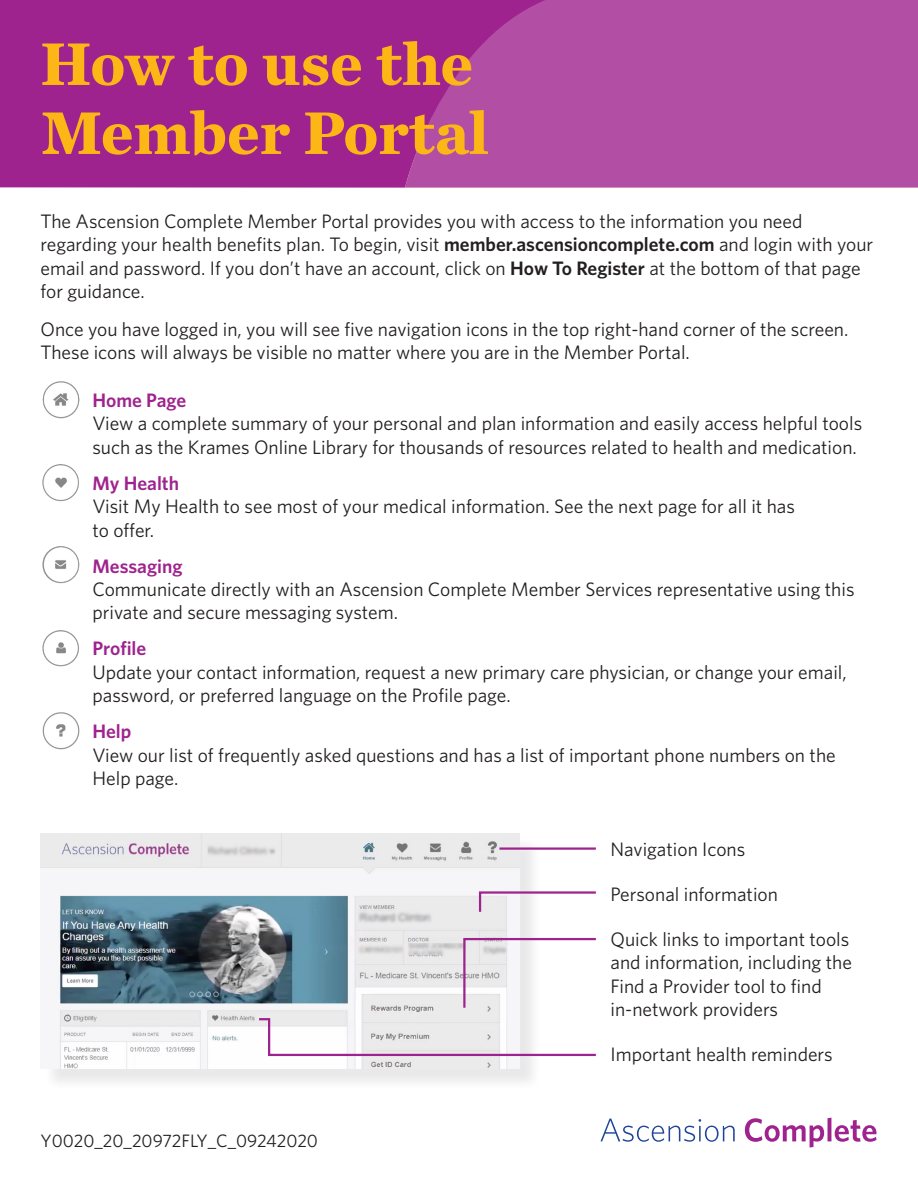
<style>
.page{position:relative;width:918px;height:1188px;background:#fff}
.page>*{position:absolute;margin:0;border:0;box-sizing:border-box;transform-origin:0 0}
.t1{font:700 63px/69px "Chronicle Text G1";color:#fcb615}
.t2{font:19.5px/23.4px "Whitney";color:#231f20}
.t3{font:18px "Whitney";color:#231f20}
.s1{font-weight:600}
.s2{font-weight:600;color:#9f238e}
</style>
<div class="page">
<div style="left:545px;top:0;width:373px;height:188px;background:#b24fa4"></div>
<svg style="left:0;top:0;width:545px;height:188px;background:#a22a91"></svg>
<svg style="left:601px;top:1119px;width:134px;height:23px"></svg>
<svg style="left:745px;top:1118px;width:132px;height:30px"></svg>
<img style="left:42px;top:464px;width:37px;height:38px">
<img style="left:42px;top:381px;width:38px;height:38px">
<img style="left:42px;top:546px;width:38px;height:38px">
<img style="left:42px;top:712px;width:38px;height:38px">
<img style="left:42px;top:630px;width:37px;height:37px">
<div style="left:43px;top:836px;width:499px;height:255px;background:#231f20;opacity:.1"></div>
<img style="left:40px;top:833px;width:480px;height:236px">
<hr style="left:499px;top:847px;width:97px;height:3px;background:#9f238e">
<svg style="left:257px;top:1017px;width:339px;height:40px"></svg>
<svg style="left:462px;top:937px;width:134px;height:73px"></svg>
<svg style="left:478px;top:890px;width:118px;height:24px"></svg>
<p class="t1" style="left:40px;top:26px;width:450px">How to use the<br>Member Portal</p>
<p class="t2" style="left:40px;top:209px;width:834px">The Ascension Complete Member Portal provides you with access to the information you need regarding your health benefits plan. To begin, visit <span class="s1">member.ascensioncomplete.com</span> and login with your email and password. If you don’t have an account, click on <span class="s1">How To Register</span> at the bottom of that page for guidance.</p>
<p class="t2" style="left:40px;top:317px;width:809px">Once you have logged in, you will see five navigation icons in the top right-hand corner of the screen.<br>These icons will always be visible no matter where you are in the Member Portal.</p>
<p class="t2" style="left:92px;top:388px;width:771px"><span class="s2">Home Page<br></span>View a complete summary of your personal and plan information and easily access helpful tools such as the Krames Online Library for thousands of resources related to health and medication.</p>
<p class="t2" style="left:92px;top:471px;width:704px"><span class="s2">My Health<br></span>Visit My Health to see most of your medical information. See the next page for all it has to offer.</p>
<p class="t2" style="left:92px;top:554px;width:764px"><span class="s2">Messaging<br></span>Communicate directly with an Ascension Complete Member Services representative using this private and secure messaging system.</p>
<p class="t2" style="left:92px;top:637px;width:756px"><span class="s2">Profile<br></span>Update your contact information, request a new primary care physician, or change your email, password, or preferred language on the Profile page.</p>
<p class="t2" style="left:92px;top:719px;width:745px"><span class="s2">Help<br></span>View our list of frequently asked questions and has a list of important phone numbers on the<br>Help page.</p>
<p class="t3" style="left:40px;top:1129px;width:279px">Y0020_20_20972FLY_C_09242020</p>
<p class="t2" style="left:610px;top:837px;width:136px">Navigation Icons</p>
<p class="t2" style="left:610px;top:882px;width:169px">Personal information</p>
<p class="t2" style="left:610px;top:927px;width:243px">Quick links to important tools and information, including the<br>Find a Provider tool to find in-network providers</p>
<p class="t2" style="left:610px;top:1042px;width:224px">Important health reminders</p>
</div>
